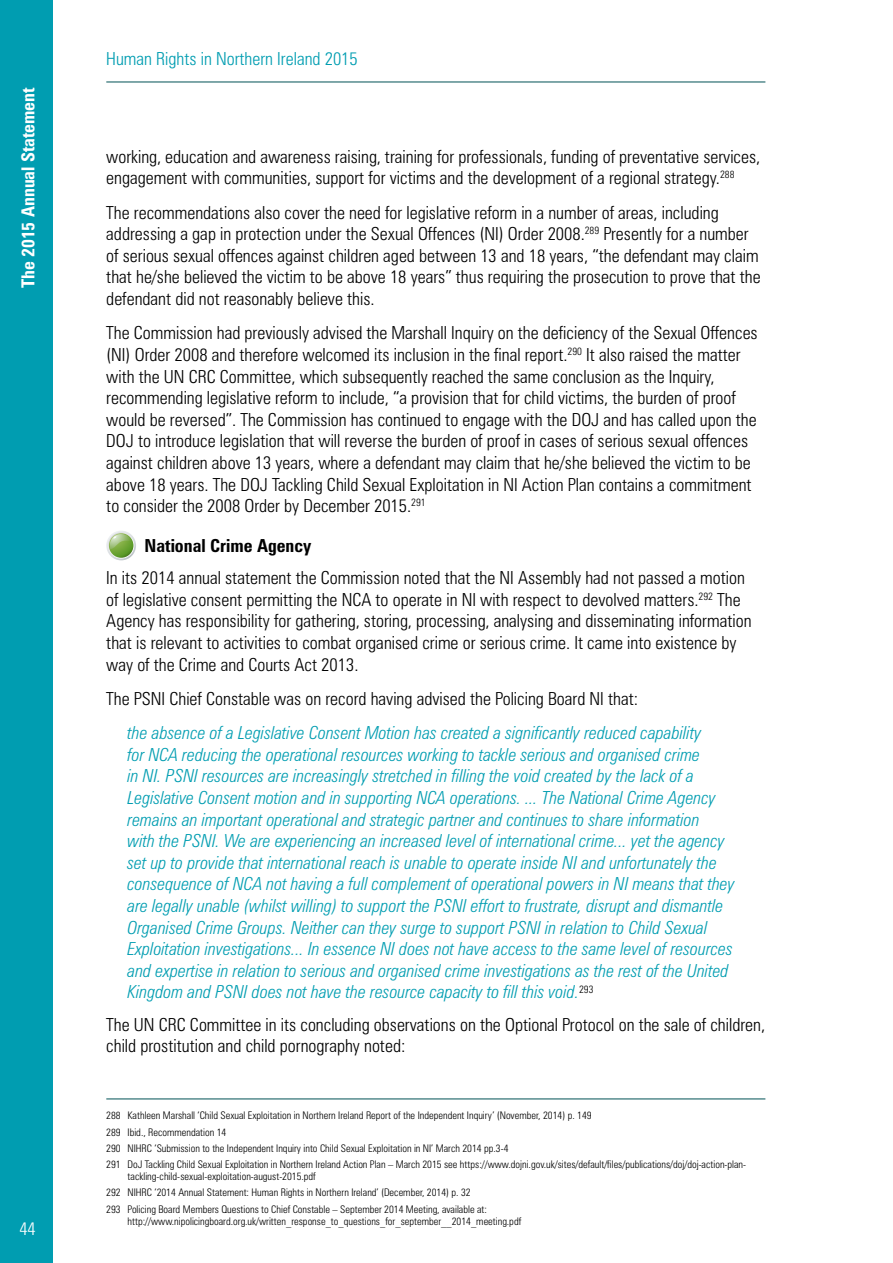
<style>
.page{position:relative;width:893px;height:1263px;background:#fff}
.page>*{position:absolute;margin:0;border:0;box-sizing:border-box;transform-origin:0 0}
.Body_text__2014{font:300 condensed 18px/21.6px "Zurich BT";color:#000}
.Quote__2014{font:italic 300 condensed 18px/21.6px "Zurich BT";color:#009db1}
.t1{font:300 condensed 18px "Zurich BT";color:#009db1}
.t2{font:700 condensed 18px "Zurich BT";color:#fff}
.Heading_2__2014{font:700 condensed 18px "Zurich BT";color:#000}
.t3{font:300 condensed 18px "Zurich BT";color:#fff}
.Footnotes__2014{font:300 condensed 10.5px/12px "Zurich BT";color:#000}
</style>
<div class="page">
<div style="left:0;top:0;width:53px;height:1263px;background:#009db1"></div>
<hr style="left:106px;top:82px;width:659px;height:1px;background:#005156">
<svg style="left:106px;top:531px;width:30px;height:29px"></svg>
<svg style="left:108px;top:532px;width:26px;height:27px"></svg>
<svg style="left:109px;top:533px;width:24px;height:25px"></svg>
<svg style="left:110px;top:534px;width:22px;height:15px"></svg>
<hr style="left:106px;top:1098px;width:659px;height:1px;background:#005156">
<p class="t2" style="left:17px;top:288px;width:202px;rotate:-90deg">The 2015 Annual Statement</p>
<p class="t3" style="left:19px;top:1217px;width:18px">44</p>
<p class="t1" style="left:106px;top:47px;width:253px">Human Rights in Northern Ireland 2015</p>
<p class="Body_text__2014" style="left:106px;top:145px;width:656px">working, education and awareness raising, training for professionals, funding of preventative services, engagement with communities, support for victims and the development of a regional strategy.<sup>288</sup></p>
<p class="Body_text__2014" style="left:106px;top:201px;width:656px">The recommendations also cover the need for legislative reform in a number of areas, including addressing a gap in protection under the Sexual Offences (NI) Order 2008.<sup>289</sup> Presently for a number of serious sexual offences against children aged between 13 and 18 years, “the defendant may claim that he/she believed the victim to be above 18 years” thus requiring the prosecution to prove that the defendant did not reasonably believe this.</p>
<p class="Body_text__2014" style="left:106px;top:322px;width:653px">The Commission had previously advised the Marshall Inquiry on the deficiency of the Sexual Offences (NI) Order 2008 and therefore welcomed its inclusion in the final report.<sup>290</sup> It also raised the matter with the UN CRC Committee, which subsequently reached the same conclusion as the Inquiry, recommending legislative reform to include, “a provision that for child victims, the burden of proof would be reversed”. The Commission has continued to engage with the DOJ and has called upon the DOJ to introduce legislation that will reverse the burden of proof in cases of serious sexual offences against children above 13 years, where a defendant may claim that he/she believed the victim to be above 18 years. The DOJ Tackling Child Sexual Exploitation in NI Action Plan contains a commitment to consider the 2008 Order by December 2015.<sup>291</sup></p>
<p class="Heading_2__2014" style="left:145px;top:534px;width:168px">National Crime Agency</p>
<p class="Body_text__2014" style="left:106px;top:567px;width:647px">In its 2014 annual statement the Commission noted that the NI Assembly had not passed a motion of legislative consent permitting the NCA to operate in NI with respect to devolved matters.<sup>292</sup> The Agency has responsibility for gathering, storing, processing, analysing and disseminating information that is relevant to activities to combat organised crime or serious crime. It came into existence by way of the Crime and Courts Act 2013.</p>
<p class="Body_text__2014" style="left:106px;top:687px;width:533px">The PSNI Chief Constable was on record having advised the Policing Board NI that:</p>
<p class="Quote__2014" style="left:128px;top:722px;width:609px">the absence of a Legislative Consent Motion has created a significantly reduced capability<br>for NCA reducing the operational resources working to tackle serious and organised crime<br>in NI. PSNI resources are increasingly stretched in filling the void created by the lack of a Legislative Consent motion and in supporting NCA operations. ... The National Crime Agency remains an important operational and strategic partner and continues to share information<br>with the PSNI. We are experiencing an increased level of international crime... yet the agency set up to provide that international reach is unable to operate inside NI and unfortunately the consequence of NCA not having a full complement of operational powers in NI means that they are legally unable (whilst willing) to support the PSNI effort to frustrate, disrupt and dismantle Organised Crime Groups. Neither can they surge to support PSNI in relation to Child Sexual Exploitation investigations... In essence NI does not have access to the same level of resources and expertise in relation to serious and organised crime investigations as the rest of the United Kingdom and PSNI does not have the resource capacity to fill this void.<sup>293</sup></p>
<p class="Body_text__2014" style="left:106px;top:1013px;width:660px">The UN CRC Committee in its concluding observations on the Optional Protocol on the sale of children, child prostitution and child pornography noted:</p>
<p class="Footnotes__2014" style="left:106px;top:1109px;width:487px">288 Kathleen Marshall ‘Child Sexual Exploitation in Northern Ireland Report of the Independent Inquiry’ (November, 2014) p. 149</p>
<p class="Footnotes__2014" style="left:106px;top:1126px;width:122px">289 Ibid., Recommendation 14</p>
<p class="Footnotes__2014" style="left:106px;top:1142px;width:404px">290 NIHRC ‘Submission to the Independent Inquiry into Child Sexual Exploitation in NI’ March 2014 pp.3-4</p>
<p class="Footnotes__2014" style="left:128px;top:1158px;width:620px;text-indent:-21px">291 DoJ Tackling Child Sexual Exploitation in Northern Ireland Action Plan – March 2015 see https://www.dojni.gov.uk/sites/default/files/publications/doj/doj-action-plan&shy;tackling-child-sexual-exploitation-august-2015.pdf</p>
<p class="Footnotes__2014" style="left:106px;top:1186px;width:366px">292 NIHRC ‘2014 Annual Statement: Human Rights in Northern Ireland’ (December, 2014) p. 32</p>
<p class="Footnotes__2014" style="left:128px;top:1203px;width:395px;text-indent:-21px">293 Policing Board Members Questions to Chief Constable – September 2014 Meeting, available at: http://www.nipolicingboard.org.uk/written_response_to_questions_for_september__2014_meeting.pdf</p>
</div>
